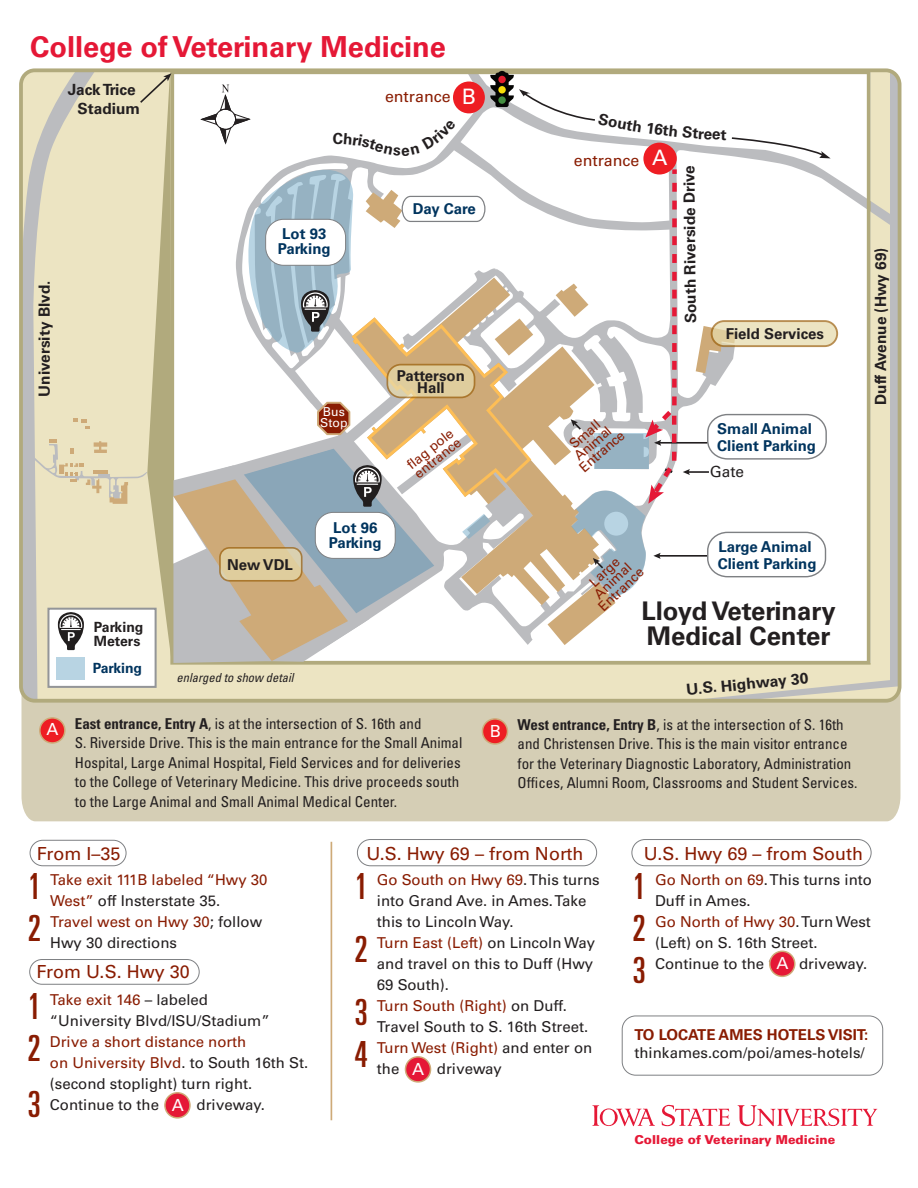
<style>
.page{position:relative;width:918px;height:1188px;background:#fff}
.page>*{position:absolute;margin:0;border:0;box-sizing:border-box;transform-origin:0 0}
.t1{font:ultra-condensed 36px/42px "Univers LT Std";color:#891c02;text-align:justify}
.t2{font:700 28.95px "Univers LT Std";color:#e51836}
.t3{font:700 25.65px/24.2px "Univers LT Std";color:#231f20}
.t4{font:21.3px "Univers LT Std";color:#fff}
.t5{font:18px "Univers LT Std";color:#891c02}
.t6{font:16.65px "Univers LT Std";color:#fff}
.t7{font:15.9px "Univers LT Std";color:#891c02}
.t8{font:700 15.45px/18.5px "Univers LT Std";color:#231f20;text-align:right}
.t9{font:15.45px "Univers LT Std";color:#231f20}
.t10{font:15px/21px "Univers LT Std";color:#231f20}
.t11{font:condensed 15px/19.5px "Univers LT Std";color:#231f20}
.t12{font:15px/21px "Univers LT Std";color:#891c02}
.t13{font:700 15px/17.4px "Univers LT Std";color:#00345e}
.t14{font:700 15px/12.5px "Univers LT Std";color:#231f20;text-align:center}
.t15{font:700 15px "Univers LT Std";color:#891c02}
.t16{font:700 14.1px/13.6px "Univers LT Std";color:#231f20}
.t17{font:700 14.1px "Univers LT Std";color:#00345e}
.t18{font:13.5px/12px "Univers LT Std";color:#891c02;text-align:center}
.t19{font:italic condensed 12.45px "Univers LT Std";color:#231f20}
.t20{font:900 12.3px "Univers LT Std";color:#e51836}
.t21{font:12.3px/10.8px "Univers LT Std";color:#fff}
.s1{font-stretch:normal;font-size:16.65px;color:#fff}
.s2{font-weight:700}
.s3{color:#231f20}
.s4{color:#891c02}
</style>
<div class="page">
<div style="left:622px;top:1016px;width:261px;height:60px;border:1px solid #7e8083;border-radius:14px"></div>
<div style="left:21px;top:701px;width:879px;height:120px;background:#d5ceb5"></div>
<div style="left:40px;top:718px;width:25px;height:25px;background:#ee1d23;border-radius:50%"></div>
<div style="left:39px;top:717px;width:27px;height:27px;border:2px solid #ceaa78;border-radius:50%"></div>
<div style="left:482px;top:719px;width:25px;height:25px;background:#ee1d23;border-radius:50%"></div>
<div style="left:482px;top:718px;width:26px;height:27px;border:2px solid #ceaa78;border-radius:50%"></div>
<svg style="left:592px;top:1105px;width:63px;height:21px"></svg>
<svg style="left:662px;top:1105px;width:68px;height:22px"></svg>
<svg style="left:738px;top:1105px;width:139px;height:21px"></svg>
<div style="left:29px;top:959px;width:171px;height:26px;border:1px solid #7e8083;border-radius:12px"></div>
<hr style="left:331px;top:842px;width:1px;height:278px;background:#ceaa78">
<div style="left:30px;top:840px;width:96px;height:26px;border:1px solid #7e8083;border-radius:13px"></div>
<div style="left:357px;top:839px;width:240px;height:27px;border:1px solid #7e8083;border-radius:13px"></div>
<div style="left:632px;top:839px;width:240px;height:27px;border:1px solid #7e8083;border-radius:13px"></div>
<div style="left:770px;top:951px;width:25px;height:25px;background:#e51836;border-radius:50%"></div>
<div style="left:769px;top:951px;width:27px;height:26px;border:2px solid #ceaa78;border-radius:50%"></div>
<div style="left:165px;top:1093px;width:25px;height:25px;background:#e51836;border-radius:50%"></div>
<div style="left:164px;top:1092px;width:27px;height:27px;border:2px solid #ceaa78;border-radius:50%"></div>
<div style="left:405px;top:1057px;width:26px;height:25px;background:#e51836;border-radius:50%"></div>
<div style="left:405px;top:1056px;width:26px;height:27px;border:2px solid #ceaa78;border-radius:50%"></div>
<div style="left:21px;top:70px;width:879px;height:631px;background:#ece4c2;border-radius:14px"></div>
<svg style="left:21px;top:73px;width:17px;height:628px;fill:#bbbcbf"></svg>
<svg style="left:831px;top:73px;width:60px;height:577px;fill:#fff"></svg>
<div style="left:891px;top:70px;width:7px;height:615px;background:#bbbcbf"></div>
<svg style="left:715px;top:673px;width:186px;height:28px"></svg>
<div style="left:19px;top:68px;width:882px;height:635px;border:4px solid #b1aa7d;border-radius:14px"></div>
<svg style="left:712px;top:321px;width:125px;height:25px"></svg>
<div style="left:47px;top:608px;width:110px;height:80px;background:#fff;border:2px solid #939598"></div>
<div style="left:56px;top:657px;width:29px;height:23px;background:#b8d4e3"></div>
<svg style="left:32px;top:70px;width:799px;height:593px"></svg>
<h2 class="t2" style="left:30px;top:29px;width:417px">College of Veterinary Medicine</h2>
<p class="t8" style="left:68px;top:81px;width:74px">Jack Trice<br>Stadium</p>
<p class="t7" style="left:385px;top:87px;width:67px">entrance</p>
<h3 class="t4" style="left:462px;top:84px;width:16px">B</h3>
<p class="t8" style="left:35px;top:397px;width:118px;rotate:-90deg">University Blvd.</p>
<p class="t13" style="left:278px;top:227px;width:54px;line-height:15px">Lot 93<br>Parking</p>
<p class="t21" style="left:320px;top:407px;width:29px">Bus<br>Stop</p>
<p class="t13" style="left:413px;top:200px;width:65px">Day Care</p>
<p class="t14" style="left:397px;top:370px;width:69px">Patterson<br>Hall</p>
<p class="t18" style="left:405px;top:462px;width:57px;text-align:left;rotate:-39deg">fl ag pole entrance</p>
<p class="t7" style="left:574px;top:151px;width:67px">entrance</p>
<h3 class="t4" style="left:652px;top:144px;width:17px">A</h3>
<p class="t8" style="left:682px;top:324px;width:160px;rotate:-91deg">South Riverside Drive</p>
<p class="t14" style="left:726px;top:328px;width:100px">Field Services</p>
<p class="t18" style="left:562px;top:446px;width:56px;rotate:-41deg">Small<br>Animal<br>Entrance</p>
<p class="t13" style="left:717px;top:420px;width:100px">Small Animal<br>Client Parking</p>
<p class="t9" style="left:710px;top:462px;width:36px">Gate</p>
<p class="t8" style="left:872px;top:405px;width:159px;rotate:-90deg">Duff Avenue (Hwy 69)</p>
<p class="t16" style="left:94px;top:621px;width:51px">Parking<br>Meters</p>
<p class="t17" style="left:93px;top:660px;width:51px">Parking</p>
<p class="t14" style="left:227px;top:558px;width:67px">New VDL</p>
<p class="t19" style="left:177px;top:670px;width:119px">enlarged to show detail</p>
<p class="t13" style="left:329px;top:520px;width:54px;line-height:15px">Lot 96<br>Parking</p>
<p class="t13" style="left:718px;top:538px;width:100px">Large Animal<br>Client Parking</p>
<p class="t18" style="left:580px;top:587px;width:58px;rotate:-44deg">Large<br>Animal<br>Entrance</p>
<h3 class="t3" style="left:641px;top:600px;width:196px">Lloyd Veterinary<br>Medical Center</h3>
<p class="t8" style="left:686px;top:680px;width:124px;rotate:-5deg">U.S. Highway 30</p>
<p class="t11" style="left:75px;top:714px;width:389px;text-indent:-28px"><span class="s1">A</span> <span class="s2">East entrance, Entry A</span>, is at the intersection of S. 16th and<br>S. Riverside Drive. This is the main entrance for the Small Animal Hospital, Large Animal Hospital, Field Services and for deliveries to the College of Veterinary Medicine. This drive proceeds south to the Large Animal and Small Animal Medical Center.</p>
<p class="t11" style="left:518px;top:715px;width:341px;text-indent:-28px"><span class="s1">B</span> <span class="s2">West entrance, Entry B</span>, is at the intersection of S. 16th and Christensen Drive. This is the main visitor entrance for the Veterinary Diagnostic Laboratory, Administration Offices, Alumni Room, Classrooms and Student Services.</p>
<p class="t5" style="left:37px;top:843px;width:85px">From I–35</p>
<p class="t5" style="left:366px;top:843px;width:219px">U.S. Hwy 69 – from North</p>
<p class="t5" style="left:644px;top:843px;width:221px">U.S. Hwy 69 – from South</p>
<h1 class="t1" style="left:28px;top:865px;width:15px">1<br>2</h1>
<p class="t12" style="left:50px;top:869px;width:219px">Take exit 111B labeled “Hwy 30<br>West” <span class="s3">off Insterstate 35.<br></span>Travel west on Hwy 30<span class="s3">; follow<br>Hwy 30 directions</span></p>
<p class="t5" style="left:36px;top:961px;width:155px">From U.S. Hwy 30</p>
<h1 class="t1" style="left:27px;top:985px;width:15px">1<br>2</h1>
<h1 class="t1" style="left:27px;top:1083px;width:15px">3</h1>
<p class="t10" style="left:50px;top:989px;width:221px"><span class="s4">Take exit 146</span> – labeled “University Blvd/ISU/Stadium”</p>
<p class="t10" style="left:50px;top:1031px;width:260px"><span class="s4">Drive a short distance north<br>on University Blvd</span>. to South 16th St. (second stoplight) turn right.<br>Continue to the</p>
<p class="t6" style="left:172px;top:1095px;width:14px">A</p>
<p class="t10" style="left:197px;top:1094px;width:70px">driveway.</p>
<h1 class="t1" style="left:354px;top:855px;width:15px;line-height:63px">1<br>2<br>3</h1>
<h1 class="t1" style="left:354px;top:1033px;width:15px">4</h1>
<p class="t10" style="left:377px;top:869px;width:224px"><span class="s4">Go South on Hwy 69</span>. This turns into Grand Ave. in Ames. Take this to Lincoln Way.<br><span class="s4">Turn East (Left)</span> on Lincoln Way and travel on this to Duff (Hwy<br>69 South).<br><span class="s4">Turn South (Right)</span> on Duff.<br>Travel South to S. 16th Street.<br><span class="s4">Turn West (Right)</span> and enter on the</p>
<p class="t6" style="left:412px;top:1059px;width:14px">A</p>
<p class="t10" style="left:437px;top:1058px;width:67px">driveway</p>
<h1 class="t1" style="left:633px;top:865px;width:15px">1<br>2<br>3</h1>
<p class="t10" style="left:655px;top:869px;width:218px"><span class="s4">Go North on 69</span>. This turns into<br>Duff in Ames.<br><span class="s4">Go North of Hwy 30</span>. Turn West (Left) on S. 16th Street.<br>Continue to the “A” driveway.</p>
<p class="t6" style="left:777px;top:953px;width:14px">A</p>
<p class="t15" style="left:634px;top:1026px;width:235px">TO LOCATE AMES HOTELS VISIT:</p>
<p class="t10" style="left:634px;top:1043px;width:232px">thinkames.com/poi/ames-hotels/</p>
<p class="t20" style="left:634px;top:1132px;width:202px">College of Veterinary Medicine</p>
</div>
